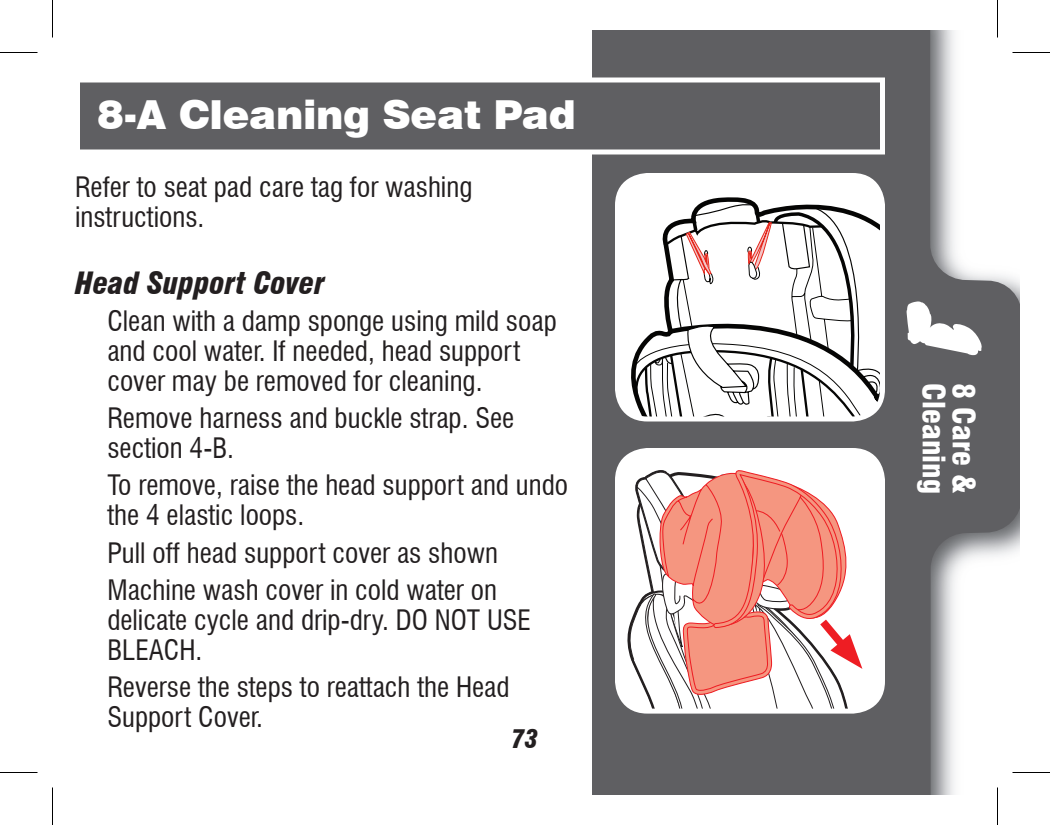
<style>
.page{position:relative;width:1050px;height:825px;background:#fff}
.page>*{position:absolute;margin:0;border:0;box-sizing:border-box;transform-origin:0 0}
.t1{font:900 40px "Swiss 721 BT";letter-spacing:-.01em;color:#fff}
.t2{font:italic 900 condensed 30px "Swiss 721 BT";color:#231f20}
.t3{font:900 condensed 30px/30px "Swiss 721 BT";color:#fff}
.t4{font:condensed 27.5px/30px "Swiss 721 BT";color:#231f20}
.t5{font:italic 900 condensed 25px "Swiss 721 BT";color:#231f20}
</style>
<div class="page">
<svg style="left:592px;top:30px;width:428px;height:765px;fill:#5f5f62"></svg>
<svg style="left:907px;top:301px;width:75px;height:54px"></svg>
<svg style="left:620px;top:456px;width:262px;height:255px"></svg>
<svg style="left:862px;top:459px;width:20px;height:252px"></svg>
<div style="left:615px;top:448px;width:270px;height:266px;border:5px solid #fff;border-radius:30px"></div>
<div style="left:75px;top:78px;width:810px;height:76px;background:#5f5f62;border:5px solid #fff"></div>
<svg style="left:626px;top:458px;width:236px;height:253px"></svg>
<svg style="left:618px;top:180px;width:264px;height:239px"></svg>
<div style="left:615px;top:173px;width:270px;height:249px;border:5px solid #fff;border-radius:30px"></div>
<hr style="left:1012px;top:51px;width:38px;height:3px;background:#fff">
<hr style="left:1012px;top:771px;width:38px;height:3px;background:#fff">
<hr style="left:996px;top:0;width:3px;height:38px;background:#fff">
<hr style="left:996px;top:788px;width:3px;height:37px;background:#fff">
<hr style="left:0;top:52px;width:38px;height:1px;background:#000">
<hr style="left:1012px;top:52px;width:38px;height:1px;background:#000">
<hr style="left:0;top:772px;width:38px;height:1px;background:#000">
<hr style="left:1012px;top:772px;width:38px;height:1px;background:#000">
<hr style="left:52px;top:0;width:1px;height:38px;background:#000">
<hr style="left:52px;top:788px;width:1px;height:37px;background:#000">
<hr style="left:997px;top:0;width:1px;height:38px;background:#000">
<hr style="left:997px;top:788px;width:1px;height:37px;background:#000">
<p class="t1" style="left:98px;top:91px;width:480px">8-A Cleaning Seat Pad</p>
<p class="t4" style="left:75px;top:172px;width:399px">Refer to seat pad care tag for washing instructions.</p>
<p class="t2" style="left:75px;top:265px;width:251px">Head Support Cover</p>
<p class="t4" style="left:107px;top:306px;width:451px">Clean with a damp sponge using mild soap and cool water. If needed, head support cover may be removed for cleaning.</p>
<p class="t4" style="left:107px;top:403px;width:408px">Remove harness and buckle strap. See section 4-B.</p>
<p class="t4" style="left:107px;top:470px;width:462px">To remove, raise the head support and undo the 4 elastic loops.</p>
<p class="t4" style="left:107px;top:538px;width:392px">Pull off head support cover as shown</p>
<p class="t4" style="left:107px;top:575px;width:425px">Machine wash cover in cold water on delicate cycle and drip-dry. DO NOT USE<br>BLEACH.</p>
<p class="t4" style="left:107px;top:672px;width:404px">Reverse the steps to reattach the Head<br>Support Cover.</p>
<p class="t5" style="left:512px;top:724px;width:28px">73</p>
<p class="t3" style="left:979px;top:383px;width:112px;rotate:90deg">8 Care &amp;<br>Cleaning</p>
</div>
